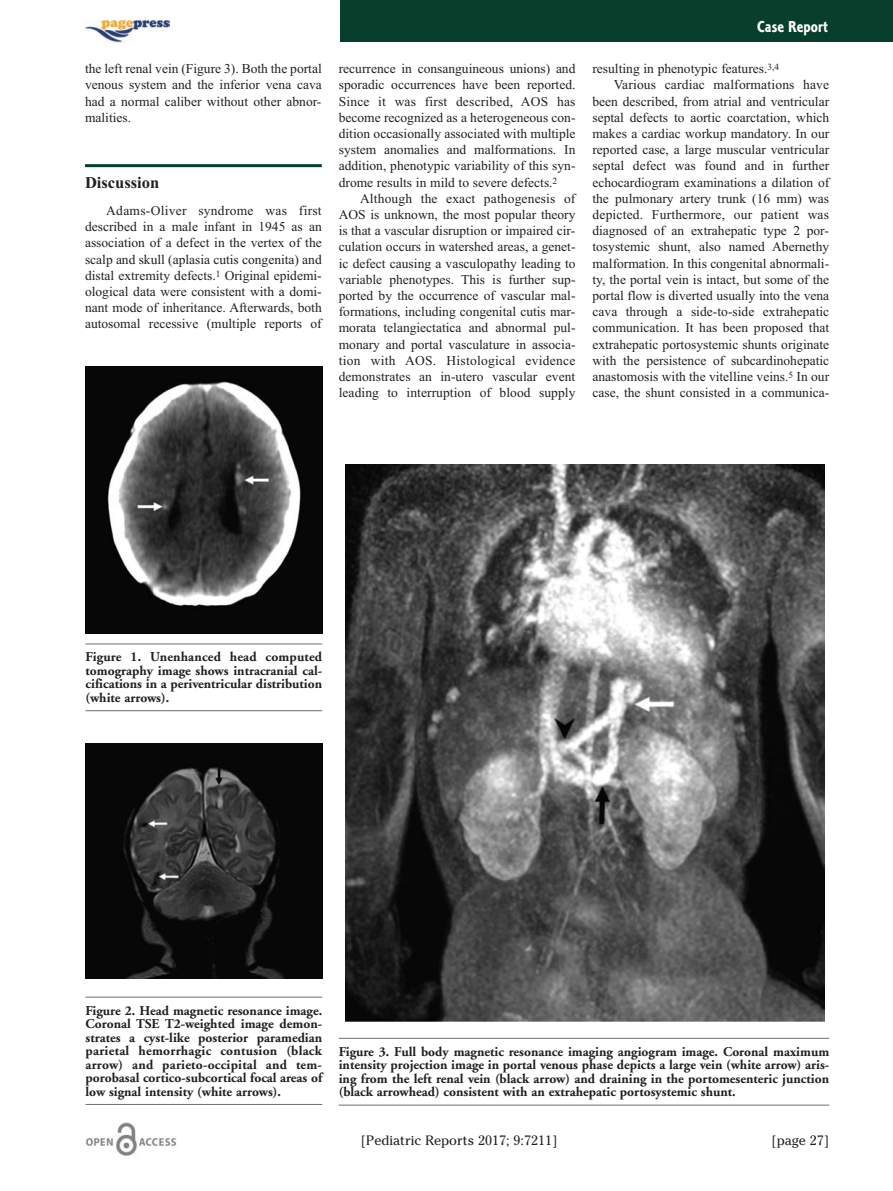
<style>
.page{position:relative;width:893px;height:1191px;background:#fff}
.page>*{position:absolute;margin:0;border:0;box-sizing:border-box;transform-origin:0 0}
.t1{font:700 16.5px "Times New Roman";color:#231f20}
.t2{font:16.5px "Corinthian Bold Condensed Plain";color:#fff}
.t3{font:13.5px/16.2px "Times New Roman";color:#231f20;text-align:justify}
.t4{font:700 13.5px/13.5px "Adobe Garamond";color:#231f20;text-align:justify}
.t5{font:13.5px "Cheltenham";color:#231f20}
</style>
<div class="page">
<hr style="left:85px;top:164px;width:237px;height:3px;background:#083f2c">
<div style="left:340px;top:0;width:553px;height:42px;background:#083f2c"></div>
<img style="left:86px;top:1123px;width:91px;height:33px">
<img style="left:85px;top:19px;width:85px;height:24px">
<hr style="left:86px;top:996px;width:236px;height:1px;background:#6c6d70">
<hr style="left:86px;top:1104px;width:236px;height:1px;background:#6c6d70">
<hr style="left:339px;top:1038px;width:490px;height:1px;background:#6c6d70">
<hr style="left:339px;top:1104px;width:490px;height:1px;background:#6c6d70">
<img style="left:345px;top:464px;width:480px;height:557px">
<hr style="left:86px;top:643px;width:236px;height:1px;background:#6c6d70">
<hr style="left:86px;top:710px;width:236px;height:1px;background:#6c6d70">
<img style="left:86px;top:367px;width:236px;height:266px">
<img style="left:86px;top:743px;width:236px;height:235px">
<p class="t3" style="left:85px;top:60px;width:238px">the left renal vein (Figure 3). Both the portal venous system and the inferior vena cava had a normal caliber without other abnor&shy;malities.</p>
<p class="t1" style="left:85px;top:173px;width:76px">Discussion</p>
<p class="t3" style="left:85px;top:202px;width:238px;text-indent:21px">Adams-Oliver syndrome was first described in a male infant in 1945 as an association of a defect in the vertex of the scalp and skull (aplasia cutis congenita) and distal extremity defects.<sup>1</sup> Original epidemi&shy;ological data were consistent with a domi&shy;nant mode of inheritance. Afterwards, both autosomal recessive (multiple reports of</p>
<p class="t3" style="left:339px;top:60px;width:238px">recurrence in consanguineous unions) and sporadic occurrences have been reported.<br>Since it was first described, AOS has become recognized as a heterogeneous con&shy;dition occasionally associated with multiple system anomalies and malformations. In addition, phenotypic variability of this syn&shy;drome results in mild to severe defects.<sup>2</sup></p>
<p class="t3" style="left:339px;top:190px;width:238px;text-indent:21px">Although the exact pathogenesis of AOS is unknown, the most popular theory is that a vascular disruption or impaired cir&shy;culation occurs in watershed areas, a genet&shy;ic defect causing a vasculopathy leading to variable phenotypes. This is further sup&shy;ported by the occurrence of vascular mal&shy;formations, including congenital cutis mar&shy;morata telangiectatica and abnormal pul&shy;monary and portal vasculature in associa&shy;tion with AOS. Histological evidence demonstrates an in-utero vascular event leading to interruption of blood supply</p>
<p class="t2" style="left:757px;top:21px;width:72px">Case Report</p>
<p class="t3" style="left:592px;top:60px;width:188px">resulting in phenotypic features.<sup>3,4</sup></p>
<p class="t3" style="left:614px;top:77px;width:217px">Various cardiac malformations have</p>
<p class="t3" style="left:592px;top:93px;width:238px">been described, from atrial and ventricular</p>
<p class="t3" style="left:592px;top:109px;width:238px">septal defects to aortic coarctation, which</p>
<p class="t3" style="left:592px;top:125px;width:238px">makes a cardiac workup mandatory. In our</p>
<p class="t3" style="left:592px;top:141px;width:238px">reported case, a large muscular ventricular</p>
<p class="t3" style="left:592px;top:158px;width:238px">septal defect was found and in further</p>
<p class="t3" style="left:592px;top:174px;width:238px">echocardiogram examinations a dilation of</p>
<p class="t3" style="left:592px;top:190px;width:238px">the pulmonary artery trunk (16 mm) was</p>
<p class="t3" style="left:592px;top:206px;width:238px">depicted. Furthermore, our patient was</p>
<p class="t3" style="left:592px;top:222px;width:238px">diagnosed of an extrahepatic type 2 por-</p>
<p class="t3" style="left:592px;top:239px;width:238px">tosystemic shunt, also named Abernethy</p>
<p class="t3" style="left:592px;top:255px;width:238px">malformation. In this congenital abnormali-</p>
<p class="t3" style="left:592px;top:271px;width:238px">ty, the portal vein is intact, but some of the</p>
<p class="t3" style="left:592px;top:287px;width:238px">portal flow is diverted usually into the vena</p>
<p class="t3" style="left:592px;top:303px;width:238px">cava through a side-to-side extrahepatic</p>
<p class="t3" style="left:592px;top:320px;width:238px">communication. It has been proposed that</p>
<p class="t3" style="left:592px;top:336px;width:238px">extrahepatic portosystemic shunts originate</p>
<p class="t3" style="left:592px;top:352px;width:238px">with the persistence of subcardinohepatic</p>
<p class="t3" style="left:592px;top:368px;width:238px">anastomosis with the vitelline veins.<sup>5</sup> In our</p>
<p class="t3" style="left:592px;top:384px;width:238px">case, the shunt consisted in a communica-</p>
<p class="t4" style="left:86px;top:651px;width:238px">Figure 1. Unenhanced head computed tomography image shows intracranial cal&shy;cifications in a periventricular distribution (white arrows).</p>
<p class="t4" style="left:86px;top:1004px;width:238px">Figure 2. Head magnetic resonance image.<br>Coronal TSE T2-weighted image demon&shy;strates a cyst-like posterior paramedian parietal hemorrhagic contusion (black arrow) and parieto-occipital and tem&shy;porobasal cortico-subcortical focal areas of low signal intensity (white arrows).</p>
<p class="t4" style="left:339px;top:1045px;width:492px">Figure 3. Full body magnetic resonance imaging angiogram image. Coronal maximum intensity projection image in portal venous phase depicts a large vein (white arrow) aris&shy;ing from the left renal vein (black arrow) and draining in the portomesenteric junction (black arrowhead) consistent with an extrahepatic portosystemic shunt.</p>
<p class="t5" style="left:361px;top:1132px;width:198px">[Pediatric Reports 2017; 9:7211]</p>
<p class="t5" style="left:771px;top:1132px;width:59px">[page 27]</p>
</div>
